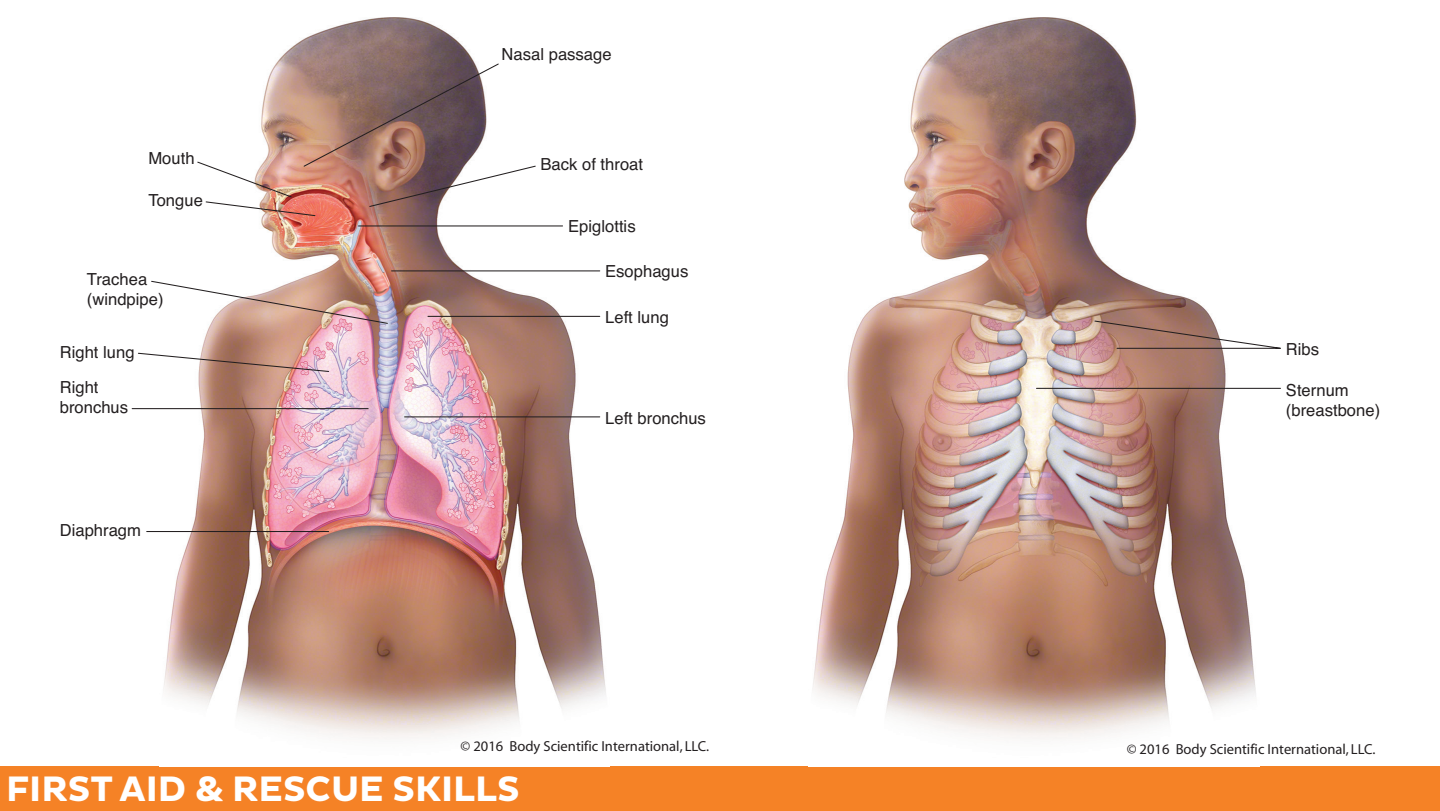
<style>
.page{position:relative;width:1440px;height:811px;background:#fff}
.page>*{position:absolute;margin:0;border:0;box-sizing:border-box;transform-origin:0 0}
.t1{font:700 36px "Pluto Sans";color:#fff}
.t2{font:16.6px/20px "Helvetica";color:#231f20}
.t3{font:14.6px "Myriad";color:#231f20}
</style>
<div class="page">
<div style="left:0;top:766px;width:1440px;height:45px;background:#f58226"></div>
<img style="left:159px;top:18px;width:447px;height:721px">
<img style="left:131px;top:63px;width:470px;height:469px">
<img style="left:812px;top:18px;width:444px;height:721px">
<img style="left:1035px;top:320px;width:246px;height:69px">
<p class="t2" style="left:502px;top:45px;width:112px">Nasal passage</p>
<p class="t2" style="left:148px;top:149px;width:48px">Mouth</p>
<p class="t2" style="left:541px;top:155px;width:104px">Back of throat</p>
<p class="t2" style="left:148px;top:191px;width:56px">Tongue</p>
<p class="t2" style="left:87px;top:270px;width:78px">Trachea (windpipe)</p>
<p class="t2" style="left:60px;top:342px;width:76px">Right lung</p>
<p class="t2" style="left:60px;top:377px;width:70px">Right bronchus</p>
<p class="t2" style="left:60px;top:521px;width:83px">Diaphragm</p>
<p class="t2" style="left:568px;top:217px;width:69px">Epiglottis</p>
<p class="t2" style="left:605px;top:262px;width:85px">Esophagus</p>
<p class="t2" style="left:605px;top:308px;width:65px">Left lung</p>
<p class="t2" style="left:605px;top:409px;width:102px">Left bronchus</p>
<p class="t3" style="left:461px;top:739px;width:250px">© 2016 Body Scientific International, LLC.</p>
<p class="t1" style="left:6px;top:768px;width:515px">FIRST AID &amp; RESCUE SKILLS</p>
<p class="t2" style="left:1286px;top:340px;width:35px">Ribs</p>
<p class="t2" style="left:1286px;top:380px;width:96px">Sternum (breastbone)</p>
<p class="t3" style="left:1127px;top:742px;width:250px">© 2016 Body Scientific International, LLC.</p>
</div>
